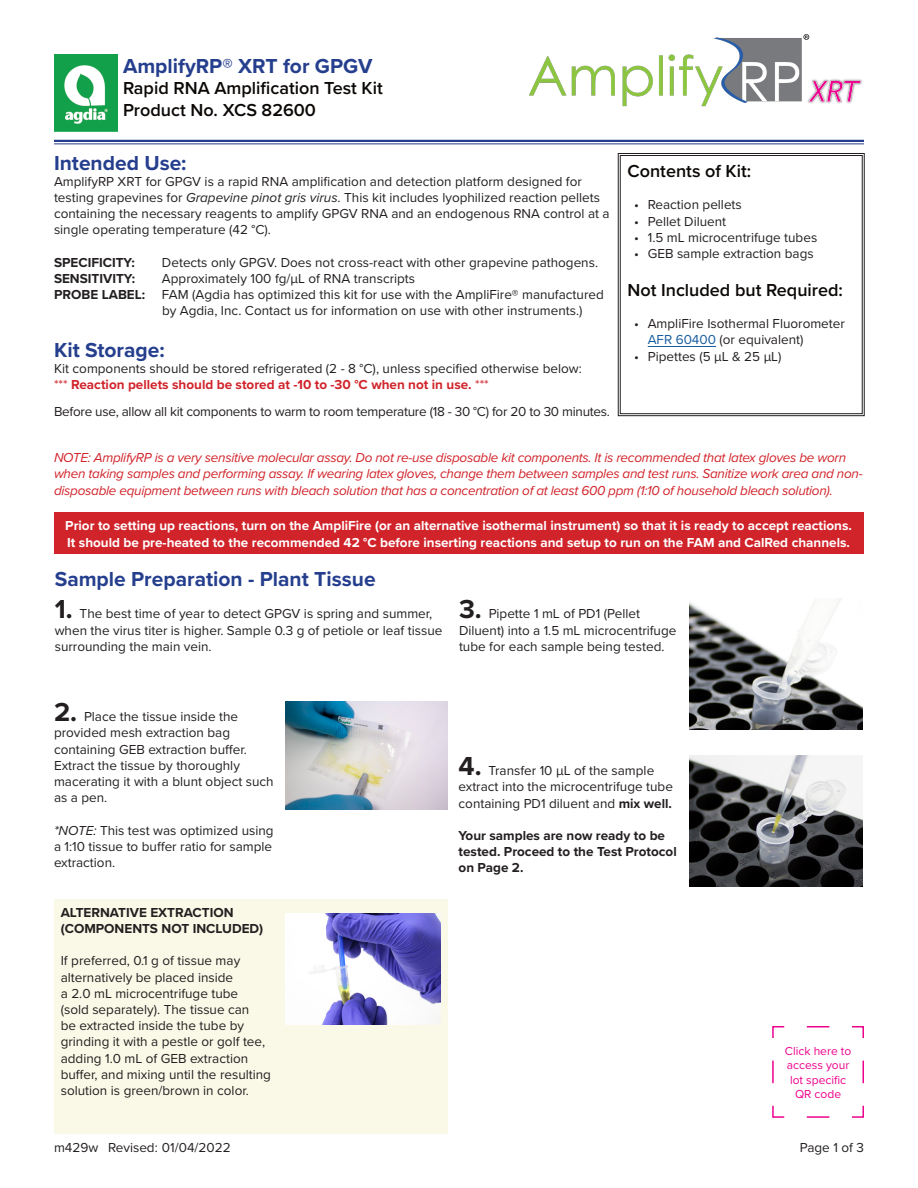
<style>
.page{position:relative;width:918px;height:1188px;background:#fff}
.page>*{position:absolute;margin:0;border:0;box-sizing:border-box;transform-origin:0 0}
.t1{font:700 21px "Proxima Nova";color:#253f8e}
.subtitle{font:600 18px "Proxima Nova";color:#0c0806}
.t2{font:13.5px/16.2px "Proxima Nova";color:#231f20}
.Paragraph_Style_1{font:italic 13.5px/16.2px "Proxima Nova";letter-spacing:-.02em;color:#d1232a}
.t3{font:700 13.5px "Proxima Nova";color:#fff}
.t4{font:700 13.5px/16.2px "Proxima Nova";color:#231f20}
.t5{font:13.5px "Proxima Nova";letter-spacing:-.02em;color:#231f20}
.t6{font:700 13.5px "Proxima Nova";color:#d1232a}
.t7{font:12px/14.4px "Proxima Nova";color:#ed028c;text-align:center}
.s1{font-style:italic}
.s2{font-weight:700}
.s3{font-weight:400}
.s4{color:#175d9e}
.s5{font-weight:700;font-size:27px}
</style>
<div class="page">
<hr style="left:54px;top:140px;width:810px;height:2px;background:#253f8e">
<hr style="left:54px;top:143px;width:810px;height:1px;background:#253f8e">
<svg style="left:617px;top:153px;width:248px;height:264px"></svg>
<div style="left:620px;top:155px;width:243px;height:259px;border:1px solid #231f20"></div>
<img style="left:529px;top:34px;width:333px;height:73px">
<div style="left:54px;top:899px;width:393px;height:235px;background:#faf9e8"></div>
<div style="left:54px;top:513px;width:809px;height:41px;background:#d1232a"></div>
<img style="left:690px;top:599px;width:172px;height:131px">
<img style="left:690px;top:755px;width:172px;height:131px">
<img style="left:286px;top:913px;width:155px;height:111px">
<img style="left:286px;top:702px;width:161px;height:108px">
<img style="left:54px;top:54px;width:63px;height:77px">
<svg style="left:772px;top:1026px;width:92px;height:92px"></svg>
<p class="t1" style="left:123px;top:50px;width:251px">AmplifyRP® XRT for GPGV</p>
<p class="subtitle" style="left:123px;top:75px;width:261px">Rapid RNA Amplification Test Kit</p>
<p class="subtitle" style="left:123px;top:96px;width:195px">Product No. XCS 82600</p>
<p class="t1" style="left:54px;top:147px;width:134px">Intended Use:</p>
<p class="t2" style="left:54px;top:173px;width:557px">AmplifyRP XRT for GPGV is a rapid RNA amplification and detection platform designed for testing grapevines for <span class="s1">Grapevine pinot gris virus</span>. This kit includes lyophilized reaction pellets containing the necessary reagents to amplify GPGV RNA and an endogenous RNA control at a single operating temperature (42 °C).</p>
<p class="t4" style="left:54px;top:254px;width:82px">SPECIFICITY:</p>
<p class="t2" style="left:162px;top:254px;width:438px">Detects only GPGV. Does not cross-react with other grapevine pathogens.</p>
<p class="t4" style="left:54px;top:270px;width:83px">SENSITIVITY:</p>
<p class="t2" style="left:162px;top:270px;width:255px">Approximately 100 fg/µL of RNA transcripts</p>
<p class="t2" style="left:54px;top:286px;width:551px"><span class="s2">PROBE LABEL:</span> FAM (Agdia has optimized this kit for use with the AmpliFire® manufactured</p>
<p class="t2" style="left:162px;top:302px;width:422px">by Agdia, Inc. Contact us for information on use with other instruments.)</p>
<p class="t1" style="left:54px;top:334px;width:112px">Kit Storage:</p>
<p class="t2" style="left:54px;top:360px;width:529px">Kit components should be stored refrigerated (2 - 8 °C), unless specified otherwise below:</p>
<p class="t6" style="left:54px;top:375px;width:436px"><span class="s3">***</span> Reaction pellets should be stored at -10 to -30 °C when not in use. <span class="s3">***</span></p>
<p class="t5" style="left:54px;top:402px;width:558px">Before use, allow all kit components to warm to room temperature (18 - 30 °C) for 20 to 30 minutes.</p>
<p class="Paragraph_Style_1" style="left:54px;top:449px;width:810px">NOTE: AmplifyRP is a very sensitive molecular assay. Do not re-use disposable kit components. It is recommended that latex gloves be worn when taking samples and performing assay. If wearing latex gloves, change them between samples and test runs. Sanitize work area and non&shy;disposable equipment between runs with bleach solution that has a concentration of at least 600 ppm (1:10 of household bleach solution).</p>
<p class="subtitle" style="left:628px;top:158px;width:125px">Contents of Kit:</p>
<p class="t2" style="left:634px;top:196px;width:109px">• Reaction pellets</p>
<p class="t2" style="left:634px;top:212px;width:93px">• Pellet Diluent</p>
<p class="t2" style="left:634px;top:229px;width:185px">• 1.5 mL microcentrifuge tubes</p>
<p class="t2" style="left:634px;top:245px;width:181px">• GEB sample extraction bags</p>
<p class="subtitle" style="left:628px;top:276px;width:217px">Not Included but Required:</p>
<p class="t2" style="left:648px;top:315px;width:199px;text-indent:-14px">• AmpliFire Isothermal Fluorometer<br><span class="s4">AFR 60400</span> (or equivalent)</p>
<p class="t2" style="left:634px;top:347px;width:149px">• Pipettes (5 µL &amp; 25 µL)</p>
<p class="t3" style="left:65px;top:516px;width:788px">Prior to setting up reactions, turn on the AmpliFire (or an alternative isothermal instrument) so that it is ready to accept reactions.</p>
<p class="t3" style="left:67px;top:532px;width:784px">It should be pre-heated to the recommended 42 °C before inserting reactions and setup to run on the FAM and CalRed channels.</p>
<p class="t1" style="left:55px;top:563px;width:322px">Sample Preparation - Plant Tissue</p>
<p class="t2" style="left:55px;top:605px;width:389px"><span class="s5">1.</span> The best time of year to detect GPGV is spring and summer, when the virus titer is higher. Sample 0.3 g of petiole or leaf tissue surrounding the main vein.</p>
<p class="t2" style="left:459px;top:605px;width:219px"><span class="s5">3.</span> Pipette 1 mL of PD1 (Pellet<br>Diluent) into a 1.5 mL microcentrifuge tube for each sample being tested.</p>
<p class="t2" style="left:54px;top:708px;width:221px"><span class="s5">2.</span> Place the tissue inside the provided mesh extraction bag containing GEB extraction buffer.<br>Extract the tissue by thoroughly macerating it with a blunt object such as a pen.</p>
<p class="t2" style="left:54px;top:821px;width:221px;text-align:justify"><span class="s1">*NOTE:</span> This test was optimized using a 1:10 tissue to buffer ratio for sample extraction.</p>
<p class="t4" style="left:61px;top:904px;width:204px">ALTERNATIVE EXTRACTION (COMPONENTS NOT INCLUDED)</p>
<p class="t2" style="left:61px;top:952px;width:212px">If preferred, 0.1 g of tissue may alternatively be placed inside<br>a 2.0 mL microcentrifuge tube<br>(sold separately). The tissue can<br>be extracted inside the tube by grinding it with a pestle or golf tee, adding 1.0 mL of GEB extraction buffer, and mixing until the resulting solution is green/brown in color.</p>
<p class="t2" style="left:459px;top:762px;width:216px"><span class="s5">4.</span> Transfer 10 µL of the sample extract into the microcentrifuge tube containing PD1 diluent and <span class="s2">mix well.</span></p>
<p class="t4" style="left:459px;top:827px;width:220px">Your samples are now ready to be tested. Proceed to the Test Protocol on Page 2.</p>
<p class="t7" style="left:785px;top:1043px;width:68px">Click here to access your lot specific<br>QR code</p>
<p class="t2" style="left:54px;top:1139px;width:178px">m429w Revised: 01/04/2022</p>
<p class="t2" style="left:800px;top:1139px;width:66px">Page 1 of 3</p>
</div>
